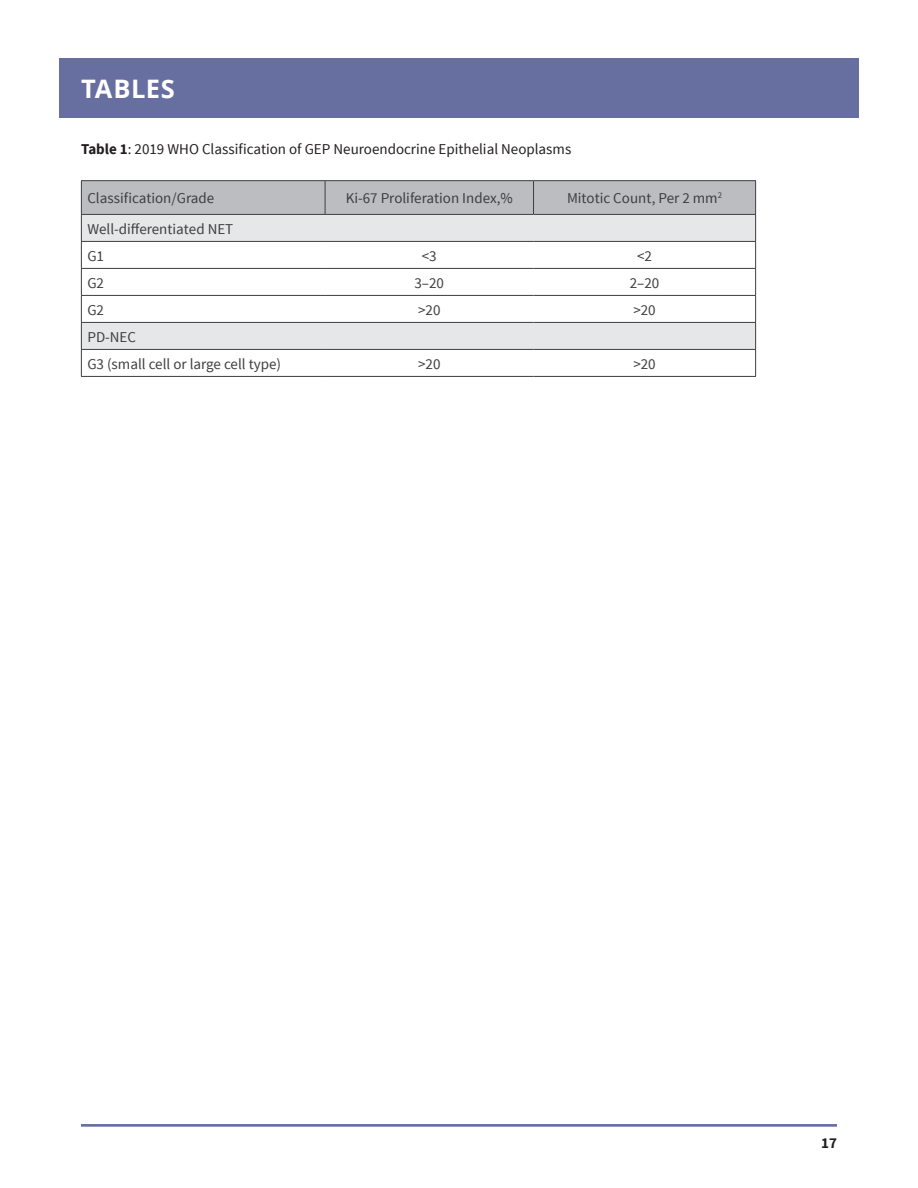
<style>
.page{position:relative;width:918px;height:1188px;background:#fff}
.page>*{position:absolute;margin:0;border:0;box-sizing:border-box;transform-origin:0 0}
.t1{font:700 25.5px "Open Sans";letter-spacing:.02em;color:#fff}
.Normal_wrd_1{font:15px "Source Sans Pro";color:#3e3e3f}
.Normal_wrd_2{font:15px "Source Sans Pro";color:#231f20}
.t2{font:700 15px "Source Sans Pro";color:#231f20}
.s1{font-weight:700}
</style>
<div class="page">
<hr style="left:81px;top:1124px;width:756px;height:3px;background:#676ea0">
<hr style="left:81px;top:180px;width:244px;height:1px;background:#3e3e3f">
<hr style="left:325px;top:180px;width:209px;height:1px;background:#3e3e3f">
<hr style="left:534px;top:180px;width:222px;height:1px;background:#3e3e3f">
<svg style="left:81px;top:181px;width:675px;height:195px"></svg>
<hr style="left:81px;top:376px;width:244px;height:1px;background:#3e3e3f">
<hr style="left:325px;top:376px;width:209px;height:1px;background:#3e3e3f">
<hr style="left:534px;top:376px;width:222px;height:1px;background:#3e3e3f">
<div style="left:59px;top:58px;width:800px;height:60px;background:#676ea0"></div>
<p class="t1" style="left:81px;top:71px;width:95px">TABLES</p>
<p class="Normal_wrd_2" style="left:81px;top:139px;width:492px"><span class="s1">Table 1</span>: 2019 WHO Classification of GEP Neuroendocrine Epithelial Neoplasms</p>
<p class="Normal_wrd_1" style="left:87px;top:189px;width:128px">Classification/Grade</p>
<p class="Normal_wrd_1" style="left:346px;top:189px;width:169px">Ki-67 Proliferation Index,%</p>
<p class="Normal_wrd_1" style="left:567px;top:189px;width:157px">Mitotic Count, Per 2 mm<sup>2</sup></p>
<p class="Normal_wrd_1" style="left:87px;top:219px;width:147px">Well-differentiated NET</p>
<p class="Normal_wrd_1" style="left:87px;top:246px;width:18px">G1</p>
<p class="Normal_wrd_1" style="left:422px;top:246px;width:16px">&lt;3</p>
<p class="Normal_wrd_1" style="left:637px;top:246px;width:16px">&lt;2</p>
<p class="Normal_wrd_1" style="left:87px;top:273px;width:18px">G2</p>
<p class="Normal_wrd_1" style="left:415px;top:273px;width:31px">3–20</p>
<p class="Normal_wrd_1" style="left:630px;top:273px;width:31px">2–20</p>
<p class="Normal_wrd_1" style="left:87px;top:300px;width:18px">G2</p>
<p class="Normal_wrd_1" style="left:418px;top:300px;width:24px">&gt;20</p>
<p class="Normal_wrd_1" style="left:633px;top:300px;width:24px">&gt;20</p>
<p class="Normal_wrd_1" style="left:87px;top:327px;width:50px">PD-NEC</p>
<p class="Normal_wrd_1" style="left:87px;top:354px;width:195px">G3 (small cell or large cell type)</p>
<p class="Normal_wrd_1" style="left:418px;top:354px;width:24px">&gt;20</p>
<p class="Normal_wrd_1" style="left:633px;top:354px;width:24px">&gt;20</p>
<p class="t2" style="left:821px;top:1133px;width:17px">17</p>
</div>
